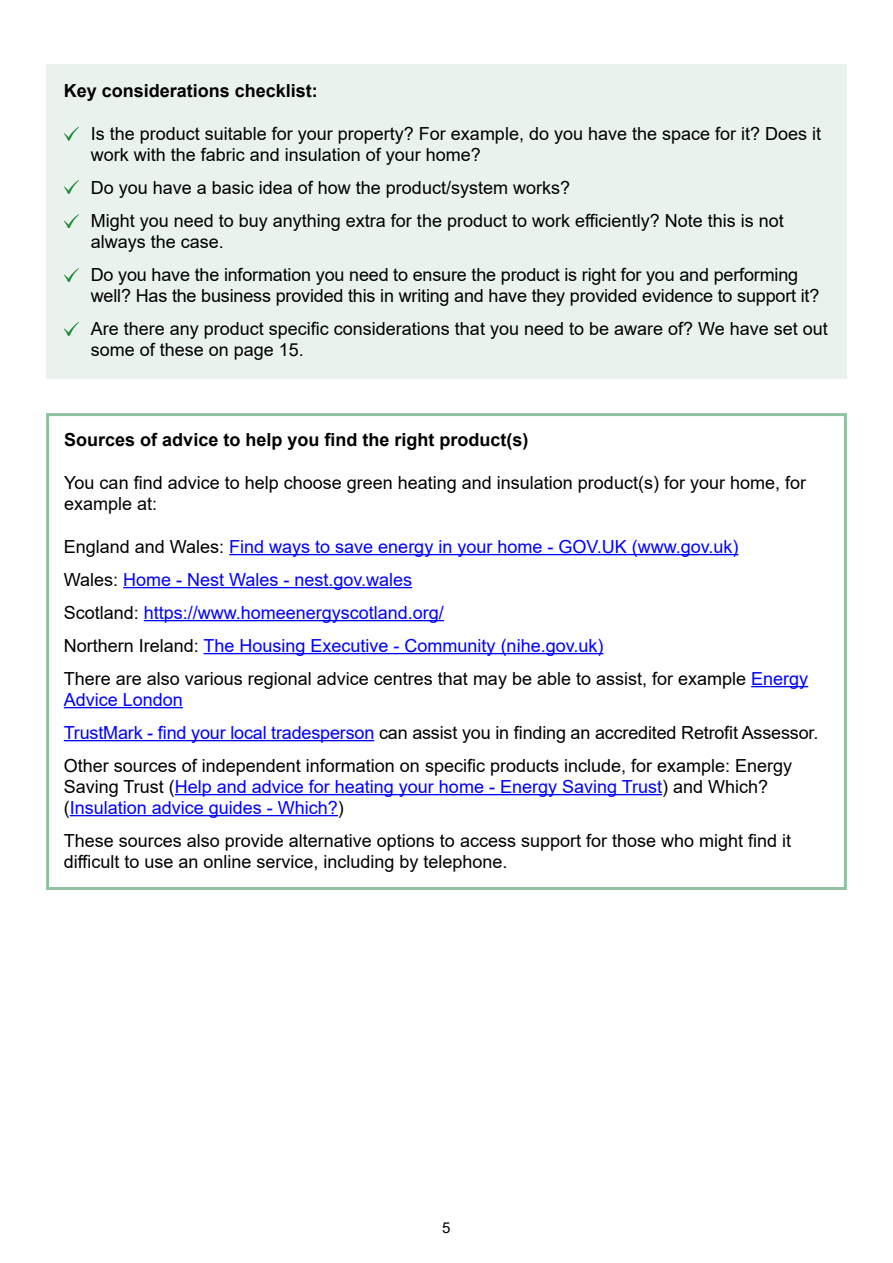
<style>
.page{position:relative;width:893px;height:1263px;background:#fff}
.page>*{position:absolute;margin:0;border:0;box-sizing:border-box;transform-origin:0 0}
.t1{font:18px/21px "Arial MT2";color:#000}
.t2{font:18px/33px "Arial MT2";color:#00f}
.t3{font:18px "Arial";letter-spacing:-.01em;color:#000}
.t4{font:18px "Arial Bold MT3";color:#000}
.t5{font:18px "Arial";color:#00f}
.t6{font:700 18px "Arial";color:#000}
.t7{font:15px "Arial";color:#000}
.s1{color:#000}
.s2{font-family:"Arial"}
.s3{color:#00f}
.s4{font-family:"Arial";color:#000}
</style>
<div class="page">
<hr style="left:229px;top:554px;width:509px;height:1px;background:#00f">
<hr style="left:123px;top:587px;width:289px;height:1px;background:#00f">
<hr style="left:144px;top:620px;width:300px;height:1px;background:#00f">
<hr style="left:204px;top:653px;width:399px;height:1px;background:#00f">
<hr style="left:751px;top:686px;width:57px;height:1px;background:#00f">
<hr style="left:64px;top:707px;width:119px;height:1px;background:#00f">
<hr style="left:64px;top:740px;width:310px;height:1px;background:#00f">
<hr style="left:175px;top:794px;width:487px;height:1px;background:#00f">
<hr style="left:70px;top:815px;width:268px;height:1px;background:#00f">
<div style="left:46px;top:64px;width:801px;height:315px;background:#e9f2ec"></div>
<svg style="left:64px;top:127px;width:15px;height:14px"></svg>
<svg style="left:64px;top:180px;width:15px;height:14px"></svg>
<svg style="left:64px;top:214px;width:15px;height:14px"></svg>
<svg style="left:64px;top:268px;width:15px;height:14px"></svg>
<svg style="left:64px;top:322px;width:15px;height:14px"></svg>
<p class="t6" style="left:64px;top:78px;width:256px">Key considerations checklist:</p>
<p class="t1" style="left:91px;top:123px;width:732px">Is the product suitable for your property? For example, do you have the space for it? Does it work with the fabric and insulation of your home?</p>
<p class="t1" style="left:91px;top:171px;width:694px;line-height:33px">Do you have a basic idea of how the product/system works?<br>Might you need to buy anything extra for the product to work efficiently? Note this is not</p>
<p class="t1" style="left:91px;top:225px;width:709px;line-height:33px">always the case.<br>Do you have the information you need to ensure the product is right for you and performing</p>
<p class="t3" style="left:91px;top:283px;width:730px">well? Has the business provided this in writing and have they provided evidence to support it?</p>
<p class="t1" style="left:91px;top:318px;width:739px">Are there any product specific considerations that you need to be aware of? We have set out some of these on page 15.</p>
<p class="t4" style="left:64px;top:427px;width:466px">Sources of advice to help you find the right product(s)</p>
<p class="t1" style="left:64px;top:472px;width:743px">You can find advice to help choose green heating and insulation product(s) for your home, for example at:</p>
<p class="t2" style="left:64px;top:530px;width:746px"><span class="s1">England and Wales:</span> Find ways to save energy in your home - GOV.UK (www.gov.uk)<br><span class="s1">Wales:</span> Home - Nest Wales - nest.gov.wales<br><span class="s1">Scotland:</span> https://www.homeenergyscotland.org/<br><span class="s1">Northern Ireland:</span> The Housing Executive - Community (nihe.gov.uk)<br><span class="s1">There are also various regional advice centres that may be able to assist, for example</span> <span class="s2">Energy</span></p>
<p class="t5" style="left:64px;top:687px;width:121px">Advice London</p>
<p class="t1" style="left:64px;top:716px;width:756px;line-height:33px"><span class="s3">TrustMark - find your local tradesperson</span> can assist you in finding an accredited Retrofit Assessor.<br>Other sources of independent information on specific products include, for example: Energy</p>
<p class="t2" style="left:64px;top:770px;width:706px"><span class="s4">Saving Trust (</span>Help and advice for heating your home - Energy Saving Trust<span class="s4">) and Which?</span></p>
<p class="t5" style="left:64px;top:795px;width:282px"><span class="s1">(</span>Insulation advice guides - Which?<span class="s1">)</span></p>
<p class="t1" style="left:64px;top:830px;width:729px">These sources also provide alternative options to access support for those who might find it difficult to use an online service, including by telephone.</p>
<p class="t7" style="left:442px;top:1218px;width:10px">5</p>
</div>
